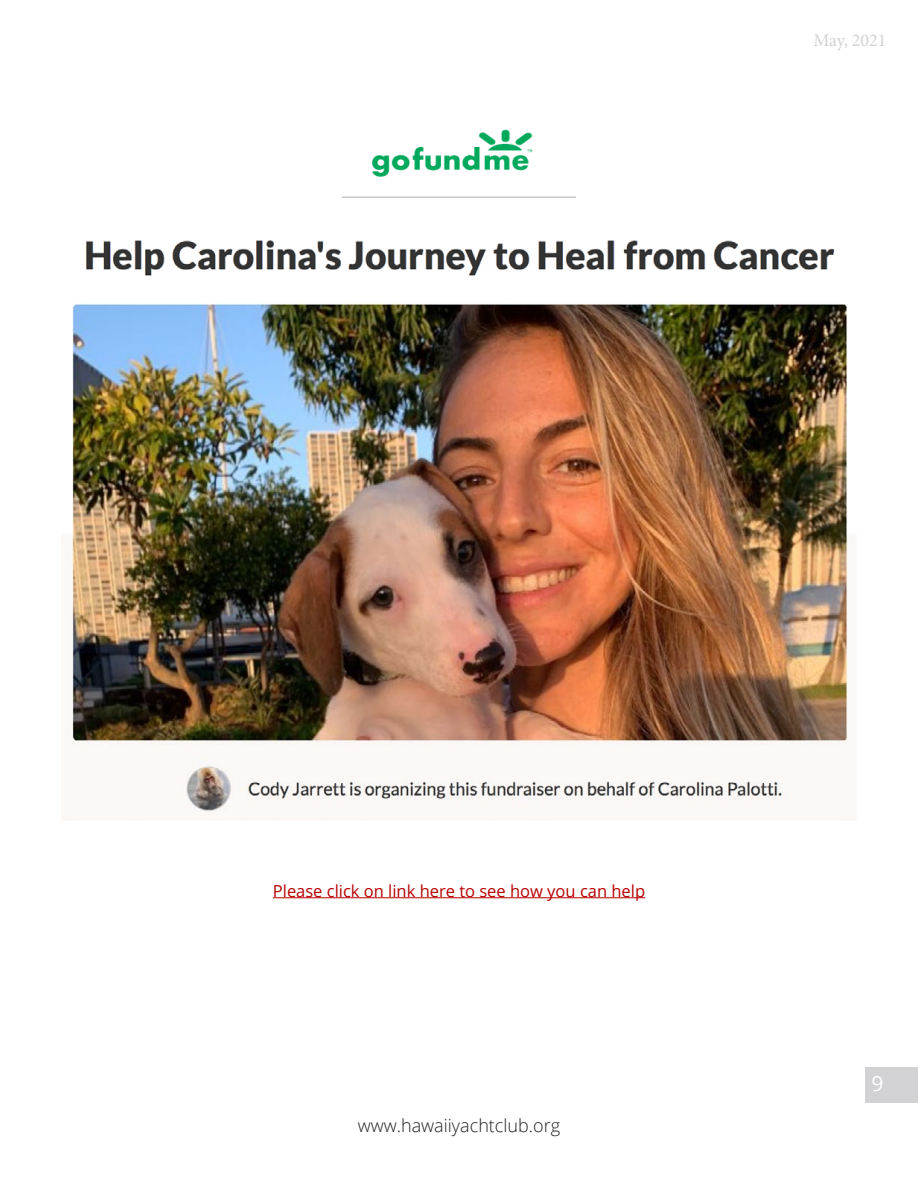
<style>
.page{position:relative;width:918px;height:1188px;background:#fff}
.page>*{position:absolute;margin:0;border:0;box-sizing:border-box;transform-origin:0 0}
.t1{font:21px "Open Sans";color:#fff}
.t2{font:300 18px "Open Sans";color:#231f20}
.t3{font:18px "Minion Pro";color:#d2d2d4}
.t4{font:16.5px "Open Sans";color:#b70000}
.s1{font-family:"Helvetica Neue";font-size:27px}
</style>
<div class="page">
<div style="left:866px;top:1068px;width:52px;height:35px;background:#d2d2d4"></div>
<img style="left:61px;top:303px;width:796px;height:518px">
<img style="left:343px;top:129px;width:232px;height:68px">
<img style="left:85px;top:240px;width:750px;height:36px">
<hr style="left:273px;top:897px;width:372px;height:1px;background:#b70000">
<p class="t3" style="left:813px;top:29px;width:75px">May, 2021</p>
<p class="t4" style="left:273px;top:879px;width:374px">Please click on link here to see how you can help</p>
<p class="t2" style="left:358px;top:1113px;width:204px">www.hawaiiyachtclub.org</p>
<p class="t1" style="left:872px;top:1069px;width:18px">9<span class="s1">9</span></p>
</div>
